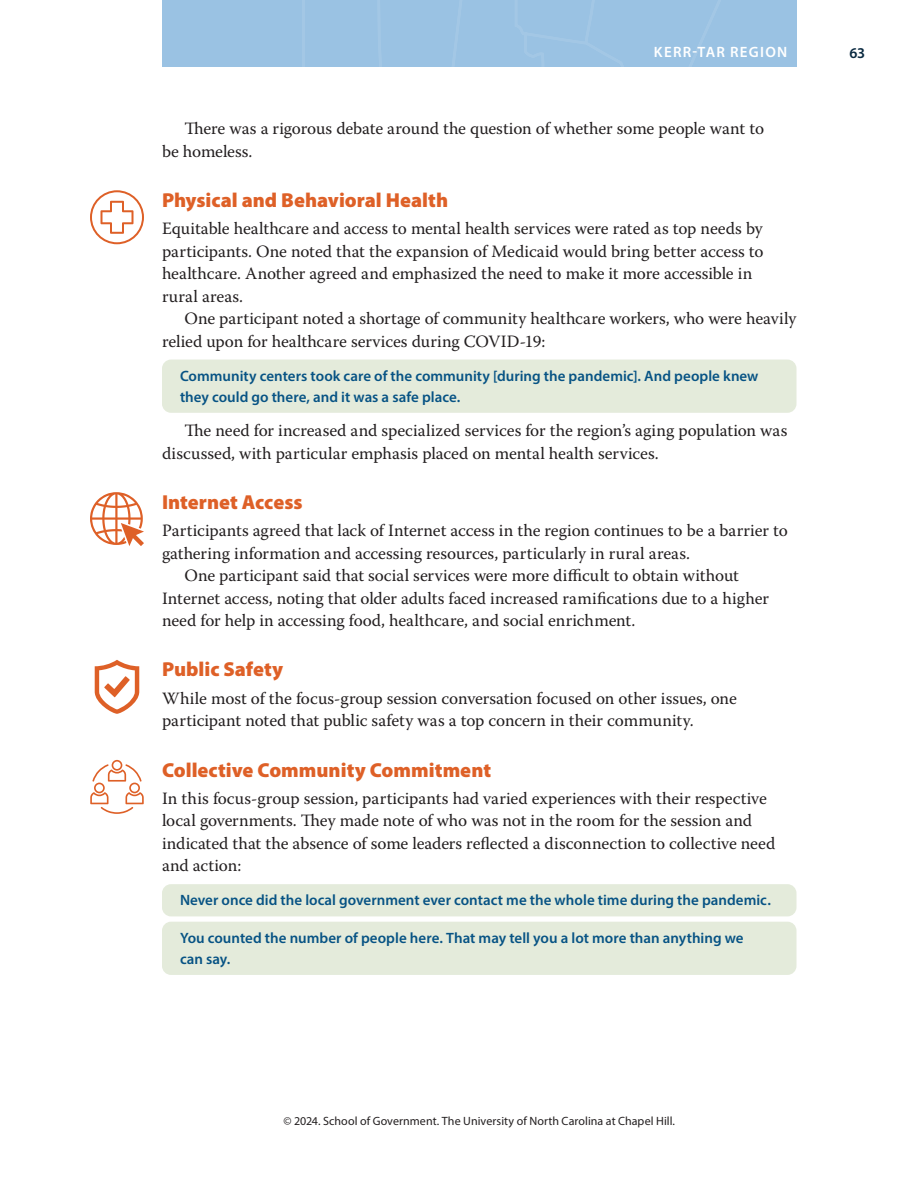
<style>
.page{position:relative;width:918px;height:1188px;background:#fff}
.page>*{position:absolute;margin:0;border:0;box-sizing:border-box;transform-origin:0 0}
.RS_B_head{font:900 20.25px "Myriad Pro";color:#de6027}
._01_BT__no_indent{font:17.25px/22.5px "Warnock Pro";letter-spacing:-.005em;color:#231f20}
._01_BT_indent{font:17.25px/22.5px "Warnock Pro";letter-spacing:-.005em;color:#231f20}
._01_BT__indent_after{font:17.25px/22.5px "Warnock Pro";color:#231f20}
.Pull_Quote_1{font:600 15px/21px "Myriad Pro";color:#075384}
.Pull_Quote_1-last{font:600 15px/21px "Myriad Pro";color:#075384}
.t1{font:600 15px "Myriad Pro";letter-spacing:.08em;color:#fff}
.t2{font:600 15px "Myriad Pro";color:#092940}
.t3{font:12px "Myriad Pro";letter-spacing:.005em;color:#231f20}
</style>
<div class="page">
<div style="left:162px;top:0;width:634px;height:67px;background:#9ac2e3"></div>
<div style="left:162px;top:360px;width:634px;height:53px;background:#e4ebdb;border-radius:9px"></div>
<div style="left:162px;top:884px;width:634px;height:32px;background:#e4ebdb;border-radius:9px"></div>
<div style="left:162px;top:922px;width:634px;height:53px;background:#e4ebdb;border-radius:9px"></div>
<svg style="left:90px;top:190px;width:54px;height:54px"></svg>
<svg style="left:90px;top:492px;width:54px;height:54px"></svg>
<svg style="left:95px;top:660px;width:44px;height:54px"></svg>
<svg style="left:90px;top:760px;width:54px;height:54px"></svg>
<p class="t1" style="left:654px;top:42px;width:20px">Kerr</p>
<p class="t1" style="left:693px;top:42px;width:66px">-Tar REGIO</p>
<p class="t1" style="left:777px;top:42px;width:12px">N</p>
<p class="_01_BT__indent_after" style="left:162px;top:117px;width:604px;text-indent:22px">There was a rigorous debate around the question of whether some people want to be homeless.</p>
<p class="RS_B_head" style="left:162px;top:187px;width:288px">Physical and Behavioral Health</p>
<p class="_01_BT__no_indent" style="left:162px;top:217px;width:603px">Equitable healthcare and access to mental health services were rated as top needs by participants. One noted that the expansion of Medicaid would bring better access to healthcare. Another agreed and emphasized the need to make it more accessible in rural areas.</p>
<p class="_01_BT_indent" style="left:162px;top:307px;width:636px;text-indent:22px">One participant noted a shortage of community healthcare workers, who were heavily relied upon for healthcare services during COVID-19:</p>
<p class="Pull_Quote_1" style="left:180px;top:365px;width:580px">Community centers took care of the community [during the pandemic]. And people knew they could go there, and it was a safe place.</p>
<p class="_01_BT__indent_after" style="left:162px;top:419px;width:627px;text-indent:22px">The need for increased and specialized services for the region’s aging population was discussed, with particular emphasis placed on mental health services.</p>
<p class="RS_B_head" style="left:162px;top:488px;width:142px">Internet Access</p>
<p class="_01_BT__no_indent" style="left:162px;top:519px;width:627px">Participants agreed that lack of Internet access in the region continues to be a barrier to gathering information and accessing resources, particularly in rural areas.</p>
<p class="_01_BT_indent" style="left:162px;top:564px;width:608px;text-indent:22px">One participant said that social services were more difficult to obtain without<br>Internet access, noting that older adults faced increased ramifications due to a higher need for help in accessing food, healthcare, and social enrichment.</p>
<p class="RS_B_head" style="left:162px;top:656px;width:123px">Public Safety</p>
<p class="_01_BT__no_indent" style="left:162px;top:687px;width:576px">While most of the focus-group session conversation focused on other issues, one participant noted that public safety was a top concern in their community.</p>
<p class="RS_B_head" style="left:162px;top:756px;width:331px">Collective Community Commitment</p>
<p class="_01_BT__no_indent" style="left:162px;top:787px;width:615px">In this focus-group session, participants had varied experiences with their respective local governments. They made note of who was not in the room for the session and indicated that the absence of some leaders reflected a disconnection to collective need and action:</p>
<p class="Pull_Quote_1" style="left:180px;top:889px;width:591px">Never once did the local government ever contact me the whole time during the pandemic.</p>
<p class="Pull_Quote_1-last" style="left:180px;top:927px;width:565px">You counted the number of people here. That may tell you a lot more than anything we can say.</p>
<p class="t2" style="left:849px;top:43px;width:17px">63</p>
<p class="t3" style="left:283px;top:1114px;width:393px">© 2024. School of Government. The University of North Carolina at Chapel Hill.</p>
</div>
